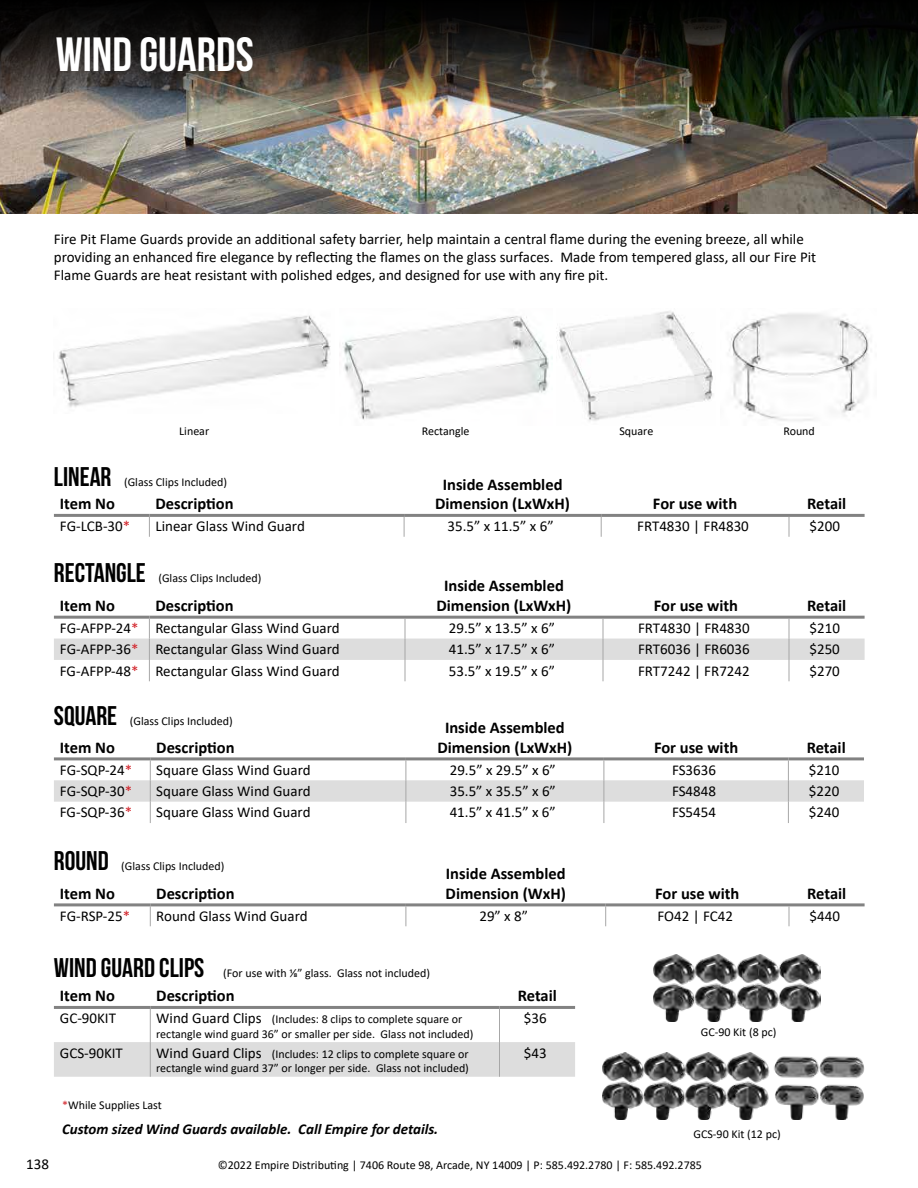
<style>
.page{position:relative;width:918px;height:1188px;background:#fff}
.page>*{position:absolute;margin:0;border:0;box-sizing:border-box;transform-origin:0 0}
.t1{font:48px "Bebas Neue";color:#fff}
.t2{font:27px "Bebas Neue";color:#000}
.t3{font:700 16.5px/19.8px "Calibri";color:#000;text-align:center}
.t4{font:15px/18px "Calibri";color:#000}
.t5{font:italic 700 15px "Calibri";color:#000}
.t6{font:12px/14.4px "Calibri";color:#000}
.s1{color:#d2232a}
.s2{font-size:15px}
</style>
<div class="page">
<hr style="left:54px;top:514px;width:95px;height:3px;background:#828282">
<hr style="left:149px;top:514px;width:255px;height:3px;background:#828282">
<hr style="left:404px;top:514px;width:197px;height:3px;background:#828282">
<hr style="left:601px;top:514px;width:188px;height:3px;background:#828282">
<hr style="left:789px;top:514px;width:76px;height:3px;background:#828282">
<svg style="left:149px;top:517px;width:1px;height:20px"></svg>
<svg style="left:404px;top:517px;width:1px;height:20px"></svg>
<svg style="left:601px;top:517px;width:1px;height:20px"></svg>
<svg style="left:789px;top:517px;width:1px;height:20px"></svg>
<img style="left:0;top:0;width:918px;height:214px">
<hr style="left:54px;top:616px;width:95px;height:3px;background:#828282">
<hr style="left:149px;top:616px;width:256px;height:3px;background:#828282">
<hr style="left:405px;top:616px;width:198px;height:3px;background:#828282">
<hr style="left:603px;top:616px;width:186px;height:3px;background:#828282">
<hr style="left:789px;top:616px;width:76px;height:3px;background:#828282">
<svg style="left:54px;top:619px;width:811px;height:62px"></svg>
<hr style="left:54px;top:757px;width:96px;height:3px;background:#828282">
<hr style="left:150px;top:757px;width:256px;height:3px;background:#828282">
<hr style="left:406px;top:757px;width:198px;height:3px;background:#828282">
<hr style="left:604px;top:757px;width:184px;height:3px;background:#828282">
<hr style="left:788px;top:757px;width:76px;height:3px;background:#828282">
<svg style="left:54px;top:760px;width:810px;height:63px"></svg>
<hr style="left:54px;top:903px;width:96px;height:3px;background:#828282">
<hr style="left:150px;top:903px;width:256px;height:3px;background:#828282">
<hr style="left:406px;top:903px;width:200px;height:3px;background:#828282">
<hr style="left:606px;top:903px;width:183px;height:3px;background:#828282">
<hr style="left:789px;top:903px;width:76px;height:3px;background:#828282">
<svg style="left:150px;top:906px;width:1px;height:20px"></svg>
<svg style="left:406px;top:906px;width:1px;height:20px"></svg>
<svg style="left:605px;top:906px;width:1px;height:20px"></svg>
<svg style="left:789px;top:906px;width:1px;height:20px"></svg>
<img style="left:58px;top:315px;width:273px;height:92px">
<img style="left:342px;top:316px;width:210px;height:104px">
<img style="left:557px;top:311px;width:156px;height:110px">
<img style="left:729px;top:313px;width:140px;height:108px">
<div style="left:54px;top:1042px;width:521px;height:35px;background:#ddd"></div>
<hr style="left:54px;top:1006px;width:96px;height:3px;background:#828282">
<hr style="left:150px;top:1006px;width:350px;height:3px;background:#828282">
<hr style="left:500px;top:1006px;width:75px;height:3px;background:#828282">
<hr style="left:150px;top:1009px;width:1px;height:33px;background:#a7a7a7">
<hr style="left:499px;top:1009px;width:1px;height:33px;background:#a7a7a7">
<hr style="left:150px;top:1042px;width:1px;height:35px;background:#a7a7a7">
<hr style="left:499px;top:1042px;width:1px;height:35px;background:#a7a7a7">
<img style="left:654px;top:955px;width:167px;height:67px">
<img style="left:602px;top:1052px;width:263px;height:67px">
<h1 class="t1" style="left:56px;top:28px;width:199px">WIND GUARDS</h1>
<p class="t4" style="left:54px;top:230px;width:764px">Fire Pit Flame Guards provide an additional safety barrier, help maintain a central flame during the evening breeze, all while providing an enhanced fire elegance by reflecting the flames on the glass surfaces. Made from tempered glass, all our Fire Pit<br>Flame Guards are heat resistant with polished edges, and designed for use with any fire pit.</p>
<p class="t6" style="left:179px;top:423px;width:32px">Linear</p>
<p class="t6" style="left:422px;top:423px;width:49px">Rectangle</p>
<p class="t6" style="left:619px;top:423px;width:35px">Square</p>
<p class="t6" style="left:783px;top:423px;width:33px">Round</p>
<h2 class="t2" style="left:54px;top:462px;width:59px">LINEAR</h2>
<p class="t6" style="left:124px;top:475px;width:105px">(Glass Clips Included)</p>
<p class="t3" style="left:60px;top:494px;width:57px">Item No</p>
<p class="t3" style="left:155px;top:494px;width:80px">Description</p>
<p class="t3" style="left:435px;top:474px;width:136px">Inside Assembled<br>Dimension (LxWxH)</p>
<p class="t3" style="left:653px;top:494px;width:86px">For use with</p>
<p class="t3" style="left:807px;top:494px;width:41px">Retail</p>
<p class="t4" style="left:60px;top:517px;width:72px">FG-LCB-30<span class="s1">*</span></p>
<p class="t4" style="left:155px;top:517px;width:151px">Linear Glass Wind Guard</p>
<p class="t4" style="left:447px;top:517px;width:108px">35.5” x 11.5” x 6”</p>
<p class="t4" style="left:637px;top:517px;width:113px">FRT4830 | FR4830</p>
<p class="t4" style="left:810px;top:517px;width:32px">$200</p>
<h2 class="t2" style="left:54px;top:558px;width:93px">RECTANGLE</h2>
<p class="t6" style="left:158px;top:571px;width:105px">(Glass Clips Included)</p>
<p class="t3" style="left:60px;top:596px;width:57px">Item No</p>
<p class="t3" style="left:155px;top:596px;width:80px">Description</p>
<p class="t3" style="left:437px;top:576px;width:136px">Inside Assembled<br>Dimension (LxWxH)</p>
<p class="t3" style="left:654px;top:596px;width:86px">For use with</p>
<p class="t3" style="left:807px;top:596px;width:41px">Retail</p>
<p class="t4" style="left:60px;top:619px;width:281px">FG-AFPP-24<span class="s1">*</span> Rectangular Glass Wind Guard</p>
<p class="t4" style="left:449px;top:619px;width:108px">29.5” x 13.5” x 6”</p>
<p class="t4" style="left:638px;top:619px;width:113px">FRT4830 | FR4830</p>
<p class="t4" style="left:810px;top:619px;width:32px">$210</p>
<p class="t4" style="left:60px;top:640px;width:281px">FG-AFPP-36<span class="s1">*</span> Rectangular Glass Wind Guard</p>
<p class="t4" style="left:449px;top:640px;width:108px">41.5” x 17.5” x 6”</p>
<p class="t4" style="left:638px;top:640px;width:113px">FRT6036 | FR6036</p>
<p class="t4" style="left:810px;top:640px;width:32px">$250</p>
<p class="t4" style="left:60px;top:661px;width:281px">FG-AFPP-48<span class="s1">*</span> Rectangular Glass Wind Guard</p>
<p class="t4" style="left:449px;top:661px;width:108px">53.5” x 19.5” x 6”</p>
<p class="t4" style="left:638px;top:661px;width:113px">FRT7242 | FR7242</p>
<p class="t4" style="left:809px;top:661px;width:32px">$270</p>
<h2 class="t2" style="left:54px;top:701px;width:65px">SQUARE</h2>
<p class="t6" style="left:130px;top:714px;width:105px">(Glass Clips Included)</p>
<p class="t3" style="left:60px;top:737px;width:57px">Item No</p>
<p class="t3" style="left:156px;top:737px;width:80px">Description</p>
<p class="t3" style="left:437px;top:718px;width:136px">Inside Assembled<br>Dimension (LxWxH)</p>
<p class="t3" style="left:654px;top:737px;width:86px">For use with</p>
<p class="t3" style="left:807px;top:737px;width:41px">Retail</p>
<p class="t4" style="left:60px;top:760px;width:74px">FG-SQP-24<span class="s1">*</span></p>
<p class="t4" style="left:156px;top:760px;width:156px">Square Glass Wind Guard</p>
<p class="t4" style="left:450px;top:760px;width:108px">29.5” x 29.5” x 6”</p>
<p class="t4" style="left:672px;top:760px;width:45px">FS3636</p>
<p class="t4" style="left:809px;top:760px;width:32px">$210</p>
<p class="t4" style="left:60px;top:782px;width:74px">FG-SQP-30<span class="s1">*</span></p>
<p class="t4" style="left:156px;top:782px;width:156px">Square Glass Wind Guard</p>
<p class="t4" style="left:450px;top:782px;width:108px">35.5” x 35.5” x 6”</p>
<p class="t4" style="left:672px;top:782px;width:45px">FS4848</p>
<p class="t4" style="left:809px;top:782px;width:32px">$220</p>
<p class="t4" style="left:60px;top:803px;width:74px">FG-SQP-36<span class="s1">*</span></p>
<p class="t4" style="left:156px;top:803px;width:156px">Square Glass Wind Guard</p>
<p class="t4" style="left:450px;top:803px;width:108px">41.5” x 41.5” x 6”</p>
<p class="t4" style="left:672px;top:803px;width:45px">FS5454</p>
<p class="t4" style="left:809px;top:803px;width:32px">$240</p>
<h2 class="t2" style="left:54px;top:846px;width:56px">ROUND</h2>
<p class="t6" style="left:121px;top:858px;width:105px">(Glass Clips Included)</p>
<p class="t3" style="left:60px;top:883px;width:57px">Item No</p>
<p class="t3" style="left:156px;top:883px;width:80px">Description</p>
<p class="t3" style="left:446px;top:864px;width:122px;text-align:left">Inside Assembled<br>Dimension (WxH)</p>
<p class="t3" style="left:655px;top:883px;width:86px">For use with</p>
<p class="t3" style="left:807px;top:883px;width:41px">Retail</p>
<p class="t4" style="left:60px;top:906px;width:72px">FG-RSP-25<span class="s1">*</span></p>
<p class="t4" style="left:156px;top:906px;width:153px">Round Glass Wind Guard</p>
<p class="t4" style="left:479px;top:906px;width:50px">29” x 8”</p>
<p class="t4" style="left:658px;top:906px;width:77px">FO42 | FC42</p>
<p class="t4" style="left:810px;top:906px;width:32px">$440</p>
<h2 class="t2" style="left:54px;top:953px;width:152px">WIND GUARD CLIPS</h2>
<p class="t6" style="left:223px;top:966px;width:208px">(For use with ⅛” glass. Glass not included)</p>
<p class="t3" style="left:60px;top:986px;width:57px">Item No</p>
<p class="t3" style="left:156px;top:986px;width:80px">Description</p>
<p class="t3" style="left:518px;top:986px;width:41px">Retail</p>
<p class="t4" style="left:60px;top:1009px;width:58px">GC-90KIT</p>
<p class="t6" style="left:156px;top:1012px;width:319px"><span class="s2">Wind Guard Clips</span> (Includes: 8 clips to complete square or rectangle wind guard 36” or smaller per side. Glass not included)</p>
<p class="t4" style="left:524px;top:1009px;width:24px">$36</p>
<p class="t4" style="left:60px;top:1043px;width:64px">GCS-90KIT</p>
<p class="t6" style="left:156px;top:1046px;width:314px"><span class="s2">Wind Guard Clips</span> (Includes: 12 clips to complete square or rectangle wind guard 37” or longer per side. Glass not included)</p>
<p class="t4" style="left:524px;top:1043px;width:24px">$43</p>
<p class="t6" style="left:62px;top:1097px;width:101px"><span class="s1">*</span>While Supplies Last</p>
<p class="t5" style="left:62px;top:1119px;width:378px">Custom sized Wind Guards available. Call Empire for details.</p>
<p class="t6" style="left:701px;top:1025px;width:77px">GC-90 Kit (8 pc)</p>
<p class="t6" style="left:694px;top:1127px;width:89px">GCS-90 Kit (12 pc)</p>
<p class="t4" style="left:26px;top:1155px;width:24px">138</p>
<p class="t6" style="left:218px;top:1158px;width:486px">©2022 Empire Distributing | 7406 Route 98, Arcade, NY 14009 | P: 585.492.2780 | F: 585.492.2785</p>
</div>
